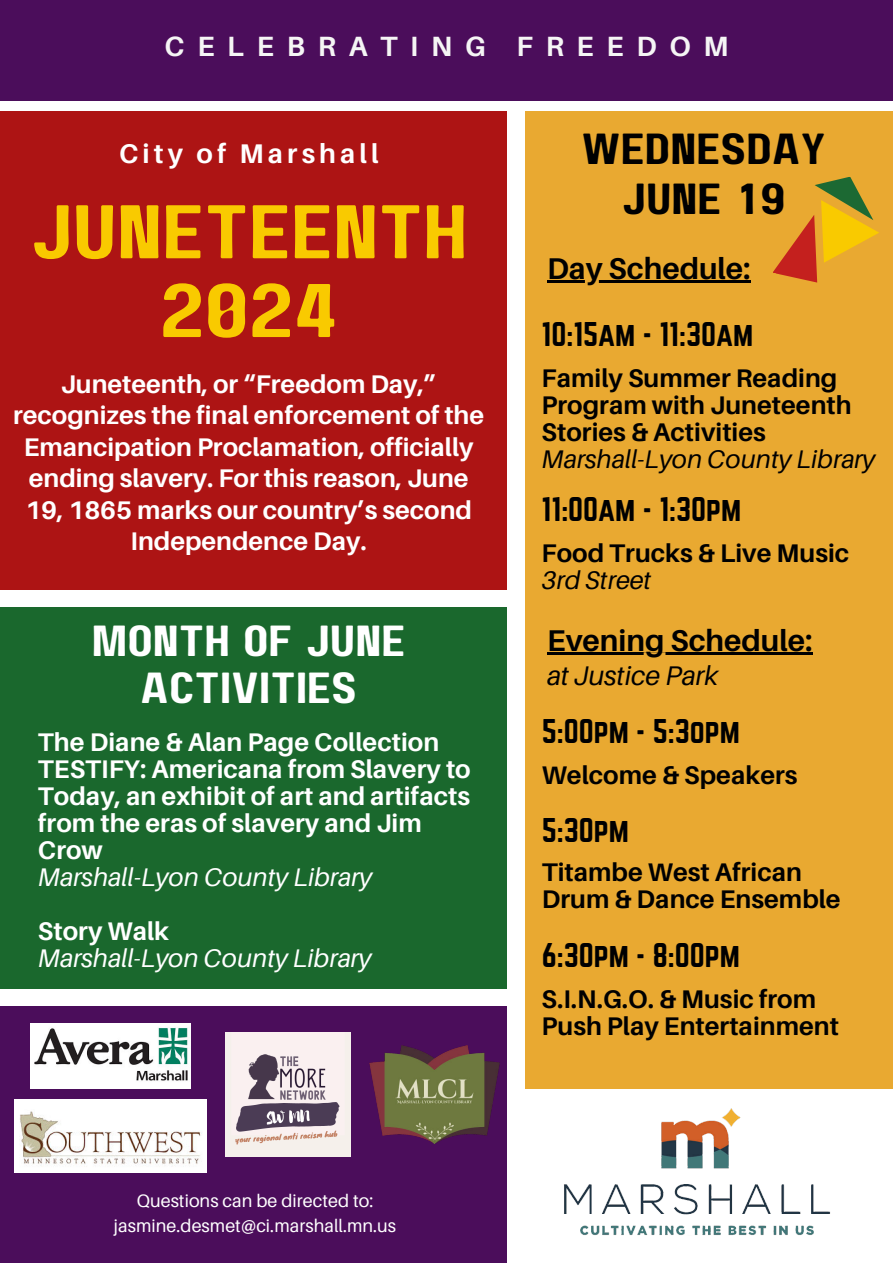
<style>
.page{position:relative;width:893px;height:1263px;background:#fff}
.page>*{position:absolute;margin:0;border:0;box-sizing:border-box;transform-origin:0 0}
.t1{font:75.75px/78.8px "Paalalabas Display Wide BETA";color:#f9ca00;text-align:center}
.t2{font:43.5px/46.7px "Paalalabas Display Wide BETA";color:#fff;text-align:center}
.t3{font:43.5px/49.5px "Paalalabas Display Wide BETA";color:#000001;text-align:center}
.t4{font:30px "Norwester";color:#000001}
.t5{font:700 30px "Aileron";color:#000001}
.t6{font:700 27.9px "Aileron";letter-spacing:.455em;color:#f5f5f5}
.t7{font:700 27px "Aileron";letter-spacing:.155em;color:#fff}
.t8{font:italic 27px "Aileron";color:#000001}
.t9{font:700 25.5px/31.5px "Aileron";color:#fff;text-align:center}
.t10{font:700 25.5px/27px "Aileron";color:#000001}
.t11{font:italic 25.5px "Aileron";color:#fff}
.t12{font:italic 25.5px "Aileron";color:#000001}
.t13{font:18px/24.8px "Aileron";letter-spacing:.005em;color:#fff;text-align:center}
</style>
<div class="page">
<div style="left:0;top:0;width:893px;height:101px;background:#4b0d5b"></div>
<div style="left:0;top:111px;width:506px;height:479px;background:#ad1414"></div>
<div style="left:0;top:1006px;width:506px;height:257px;background:#4b0d5b"></div>
<img style="left:225px;top:1032px;width:125px;height:125px">
<img style="left:369px;top:1045px;width:130px;height:98px">
<div style="left:0;top:607px;width:506px;height:382px;background:#1a682d"></div>
<div style="left:524px;top:111px;width:369px;height:977px;background:#e9a931"></div>
<img style="left:15px;top:1100px;width:191px;height:73px">
<svg style="left:773px;top:177px;width:106px;height:106px"></svg>
<img style="left:30px;top:1024px;width:161px;height:64px">
<hr style="left:547px;top:280px;width:203px;height:3px;background:#000001">
<hr style="left:547px;top:652px;width:265px;height:3px;background:#000001">
<img style="left:564px;top:1108px;width:267px;height:127px">
<p class="t6" style="left:165px;top:31px;width:565px">CELEBRATING FREEDOM</p>
<p class="t7" style="left:119px;top:138px;width:261px">City of Marshall</p>
<h1 class="t1" style="left:30px;top:189px;width:439px">JUNETEENTH<br>2024</h1>
<p class="t9" style="left:13px;top:368px;width:472px">Juneteenth, or “Freedom Day,” recognizes the final enforcement of the Emancipation Proclamation, officially ending slavery. For this reason, June 19, 1865 marks our country’s second Independence Day.</p>
<h2 class="t2" style="left:92px;top:615px;width:315px">MONTH OF JUNE<br>ACTIVITIES</h2>
<p class="t9" style="left:38px;top:729px;width:434px;line-height:27px;text-align:left">The Diane &amp; Alan Page Collection<br>TESTIFY: Americana from Slavery to<br>Today, an exhibit of art and artifacts from the eras of slavery and Jim<br>Crow</p>
<p class="t11" style="left:38px;top:863px;width:336px">Marshall-Lyon County Library</p>
<p class="t9" style="left:38px;top:916px;width:133px">Story Walk</p>
<p class="t11" style="left:38px;top:944px;width:335px">Marshall-Lyon County Library</p>
<h2 class="t3" style="left:581px;top:122px;width:246px">WEDNESDAY<br>JUNE 19</h2>
<p class="t5" style="left:547px;top:251px;width:205px">Day Schedule:</p>
<p class="t4" style="left:541px;top:320px;width:213px">10:15AM - 11:30AM</p>
<p class="t10" style="left:541px;top:365px;width:311px">Family Summer Reading<br>Program with Juneteenth<br>Stories &amp; Activities</p>
<p class="t12" style="left:541px;top:445px;width:335px">Marshall-Lyon County Library</p>
<p class="t4" style="left:541px;top:495px;width:201px">11:00AM - 1:30PM</p>
<p class="t10" style="left:541px;top:540px;width:309px">Food Trucks &amp; Live Music</p>
<p class="t12" style="left:541px;top:566px;width:111px">3rd Street</p>
<p class="t5" style="left:547px;top:624px;width:267px">Evening Schedule:</p>
<p class="t8" style="left:547px;top:660px;width:172px">at Justice Park</p>
<p class="t4" style="left:542px;top:717px;width:200px">5:00PM - 5:3OPM</p>
<p class="t10" style="left:542px;top:761px;width:257px">Welcome &amp; Speakers</p>
<p class="t4" style="left:542px;top:816px;width:89px">5:30PM</p>
<p class="t10" style="left:542px;top:859px;width:300px">Titambe West African<br>Drum &amp; Dance Ensemble</p>
<p class="t4" style="left:542px;top:941px;width:200px">6:30PM - 8:00PM</p>
<p class="t10" style="left:541px;top:985px;width:299px">S.I.N.G.O. &amp; Music from<br>Push Play Entertainment</p>
<p class="t13" style="left:114px;top:1189px;width:284px">Questions can be directed to: jasmine.desmet@ci.marshall.mn.us</p>
</div>
